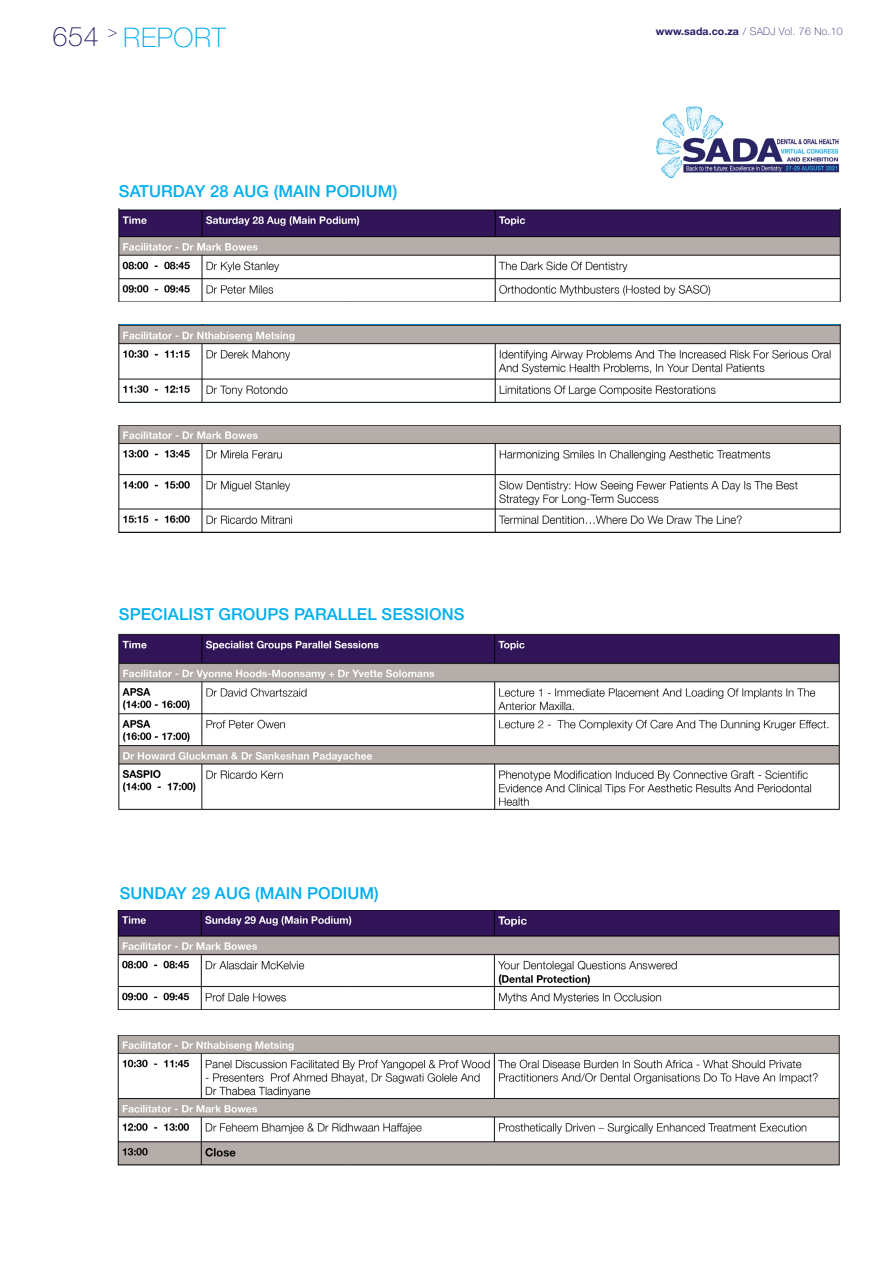
<style>
.page{position:relative;width:893px;height:1263px;background:#fff}
.page>*{position:absolute;margin:0;border:0;box-sizing:border-box;transform-origin:0 0}
.Article_PageHeader_C{font:100 27px "Helvetica Neue LT Std";letter-spacing:.025em;color:#00aeef}
.Text_Subsubheader_Bl{font:500 16.5px "Helvetica Neue LT Std";letter-spacing:.005em;color:#00aeef}
.t1{font:100 15.75px "Helvetica Neue LT Std";color:#221d67}
.Header_JournalDetail{font:100 10.5px "Helvetica Neue LT Std";letter-spacing:.025em;color:#221d67}
.s1{color:#221d67}
.s2{font-weight:700}
</style>
<div class="page">
<img style="left:117px;top:910px;width:723px;height:99px">
<img style="left:117px;top:1035px;width:723px;height:131px">
<img style="left:656px;top:106px;width:184px;height:73px">
<img style="left:118px;top:209px;width:723px;height:92px">
<img style="left:118px;top:325px;width:723px;height:77px">
<img style="left:118px;top:425px;width:723px;height:107px">
<img style="left:118px;top:633px;width:722px;height:177px">
<p class="Article_PageHeader_C" style="left:53px;top:22px;width:175px"><span class="s1">654</span> REPORT</p>
<p class="t1" style="left:108px;top:23px;width:11px">&gt;</p>
<p class="Text_Subsubheader_Bl" style="left:119px;top:181px;width:280px">SATURDAY 28 AUG (MAIN PODIUM)</p>
<p class="Text_Subsubheader_Bl" style="left:119px;top:604px;width:347px">SPECIALIST GROUPS PARALLEL SESSIONS</p>
<p class="Text_Subsubheader_Bl" style="left:120px;top:883px;width:261px">SUNDAY 29 AUG (MAIN PODIUM)</p>
<p class="Header_JournalDetail" style="left:656px;top:25px;width:188px"><span class="s2">www.sada.co.za</span> / SADJ Vol. 76 No.10</p>
</div>
